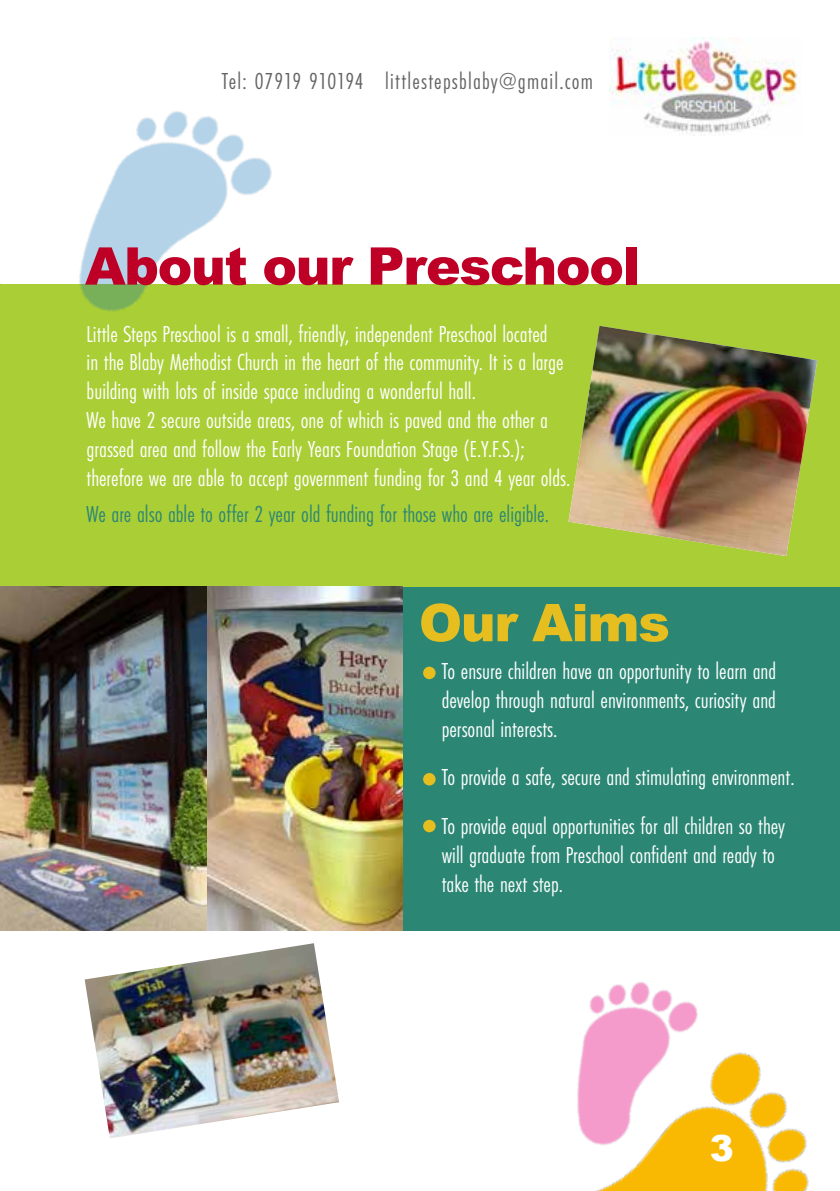
<style>
.page{position:relative;width:840px;height:1191px;background:#fff}
.page>*{position:absolute;margin:0;border:0;box-sizing:border-box;transform-origin:0 0}
.t1{font:900 52px "Arial";letter-spacing:-.025em;color:#be0027}
.t2{font:900 52px "Arial";letter-spacing:-.025em;color:#e6be1f}
.t3{font:900 36px "Arial";color:#fff}
.t4{font:24px/28.8px "Futura PT Cond";color:#fff}
.t5{font:24px "Futura PT Cond";color:#2b8774}
.t6{font:24px "Futura PT Cond";letter-spacing:.05em;color:#636363}
</style>
<div class="page">
<img style="left:596px;top:1052px;width:213px;height:139px">
<div style="left:0;top:284px;width:839px;height:303px;background:#aace36"></div>
<div style="left:403px;top:587px;width:436px;height:343px;background:#2b8774"></div>
<img style="left:0;top:587px;width:207px;height:343px">
<img style="left:609px;top:37px;width:188px;height:99px">
<div style="left:423px;top:666px;width:12px;height:13px;background:#e6be1f;border-radius:50%"></div>
<div style="left:423px;top:773px;width:12px;height:12px;background:#e6be1f;border-radius:50%"></div>
<div style="left:423px;top:819px;width:12px;height:13px;background:#e6be1f;border-radius:50%"></div>
<img style="left:207px;top:587px;width:196px;height:343px">
<img style="left:85px;top:943px;width:254px;height:195px">
<img style="left:568px;top:326px;width:248px;height:230px">
<img style="left:79px;top:111px;width:193px;height:200px">
<img style="left:577px;top:981px;width:154px;height:193px">
<p class="t6" style="left:222px;top:67px;width:372px">Tel: 07919 910194 littlestepsblaby@gmail.com</p>
<h1 class="t1" style="left:85px;top:228px;width:556px">About our Preschool</h1>
<p class="t4" style="left:87px;top:319px;width:485px">Little Steps Preschool is a small, friendly, independent Preschool located<br>in the Blaby Methodist Church in the heart of the community. It is a large building with lots of inside space including a wonderful hall.<br>We have 2 secure outside areas, one of which is paved and the other a grassed area and follow the Early Years Foundation Stage (E.Y.F.S.); therefore we are able to accept government funding for 3 and 4 year olds.</p>
<p class="t5" style="left:87px;top:500px;width:463px">We are also able to offer 2 year old funding for those who are eligible.</p>
<h1 class="t2" style="left:418px;top:585px;width:252px">Our Aims</h1>
<p class="t4" style="left:441px;top:656px;width:336px;text-align:justify">To ensure children have an opportunity to learn and develop through natural environments, curiosity and personal interests.</p>
<p class="t4" style="left:441px;top:753px;width:354px;line-height:48.8px">To provide a safe, secure and stimulating environment.<br>To provide equal opportunities for all children so they</p>
<p class="t4" style="left:441px;top:840px;width:334px">will graduate from Preschool confident and ready to take the next step.</p>
<h2 class="t3" style="left:709px;top:1122px;width:26px">3</h2>
</div>
